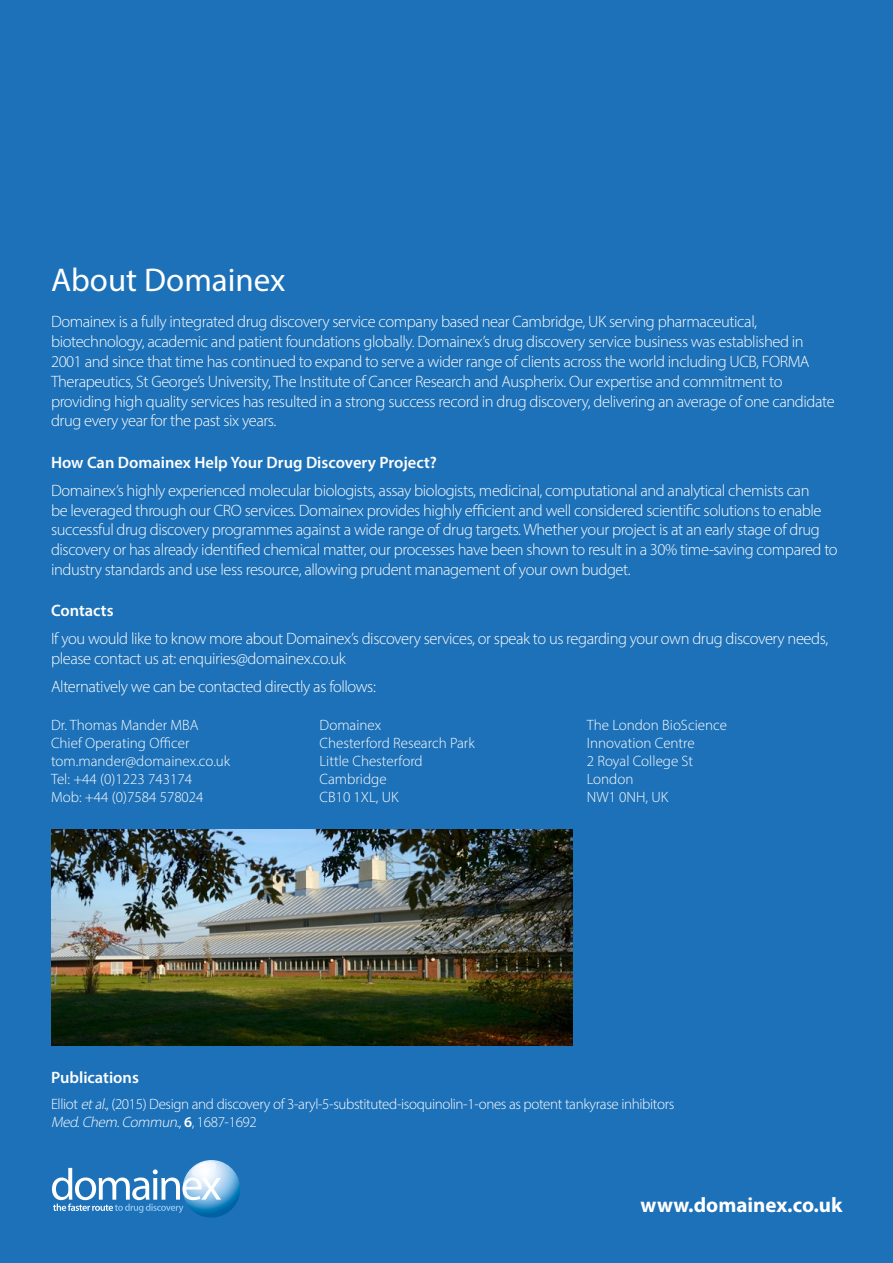
<style>
.page{position:relative;width:893px;height:1263px;background:#1d71b8}
.page>*{position:absolute;margin:0;border:0;box-sizing:border-box;transform-origin:0 0}
.t1{font:33px "Myriad Pro";color:#fff}
.t2{font:700 21px "Myriad Pro";color:#fff}
.t3{font:300 16.5px/19.8px "Myriad Pro";letter-spacing:-.025em;color:#fff}
.t4{font:600 16.5px "Myriad Pro";color:#fff}
.t5{font:300 15px/18px "Myriad Pro";color:#fff}
.t6{font:300 15px/18px "Myriad Pro";letter-spacing:-.025em;color:#fff}
.s1{font-style:italic}
.s2{font-weight:600}
</style>
<div class="page">
<img style="left:51px;top:829px;width:522px;height:217px">
<svg style="left:52px;top:1160px;width:188px;height:58px"></svg>
<h1 class="t1" style="left:51px;top:259px;width:236px">About Domainex</h1>
<p class="t3" style="left:51px;top:312px;width:785px">Domainex is a fully integrated drug discovery service company based near Cambridge, UK serving pharmaceutical, biotechnology, academic and patient foundations globally. Domainex’s drug discovery service business was established in 2001 and since that time has continued to expand to serve a wider range of clients across the world including UCB, FORMA Therapeutics, St George’s University, The Institute of Cancer Research and Auspherix. Our expertise and commitment to providing high quality services has resulted in a strong success record in drug discovery, delivering an average of one candidate drug every year for the past six years.</p>
<p class="t4" style="left:51px;top:451px;width:387px">How Can Domainex Help Your Drug Discovery Project?</p>
<p class="t3" style="left:51px;top:480px;width:788px">Domainex’s highly experienced molecular biologists, assay biologists, medicinal, computational and analytical chemists can<br>be leveraged through our CRO services. Domainex provides highly efficient and well considered scientific solutions to enable successful drug discovery programmes against a wide range of drug targets. Whether your project is at an early stage of drug discovery or has already identified chemical matter, our processes have been shown to result in a 30% time-saving compared to industry standards and use less resource, allowing prudent management of your own budget.</p>
<p class="t4" style="left:51px;top:600px;width:64px">Contacts</p>
<p class="t3" style="left:51px;top:629px;width:779px">If you would like to know more about Domainex’s discovery services, or speak to us regarding your own drug discovery needs, please contact us at: enquiries@domainex.co.uk</p>
<p class="t3" style="left:51px;top:677px;width:326px">Alternatively we can be contacted directly as follows:</p>
<p class="t5" style="left:587px;top:716px;width:142px">The London BioScience<br>Innovation Centre<br>2 Royal College St<br>London<br>NW1 0NH, UK</p>
<p class="t5" style="left:51px;top:716px;width:181px">Dr. Thomas Mander MBA<br>Chief Operating Officer tom.mander@domainex.co.uk<br>Tel: +44 (0)1223 743174<br>Mob: +44 (0)7584 578024</p>
<p class="t5" style="left:320px;top:716px;width:157px">Domainex<br>Chesterford Research Park<br>Little Chesterford<br>Cambridge<br>CB10 1XL, UK</p>
<p class="t4" style="left:51px;top:1067px;width:89px">Publications</p>
<p class="t6" style="left:51px;top:1095px;width:625px">Elliot <span class="s1">etal</span>., (2015) Design and discovery of 3-aryl-5-substituted-isoquinolin-1-ones as potent tankyrase inhibitors<br><span class="s1">Med.Chem.Commun</span>., <span class="s2">6</span>, 1 68 7- 1 692</p>
<p class="t2" style="left:641px;top:1191px;width:203px">www.domainex.co.uk</p>
</div>
